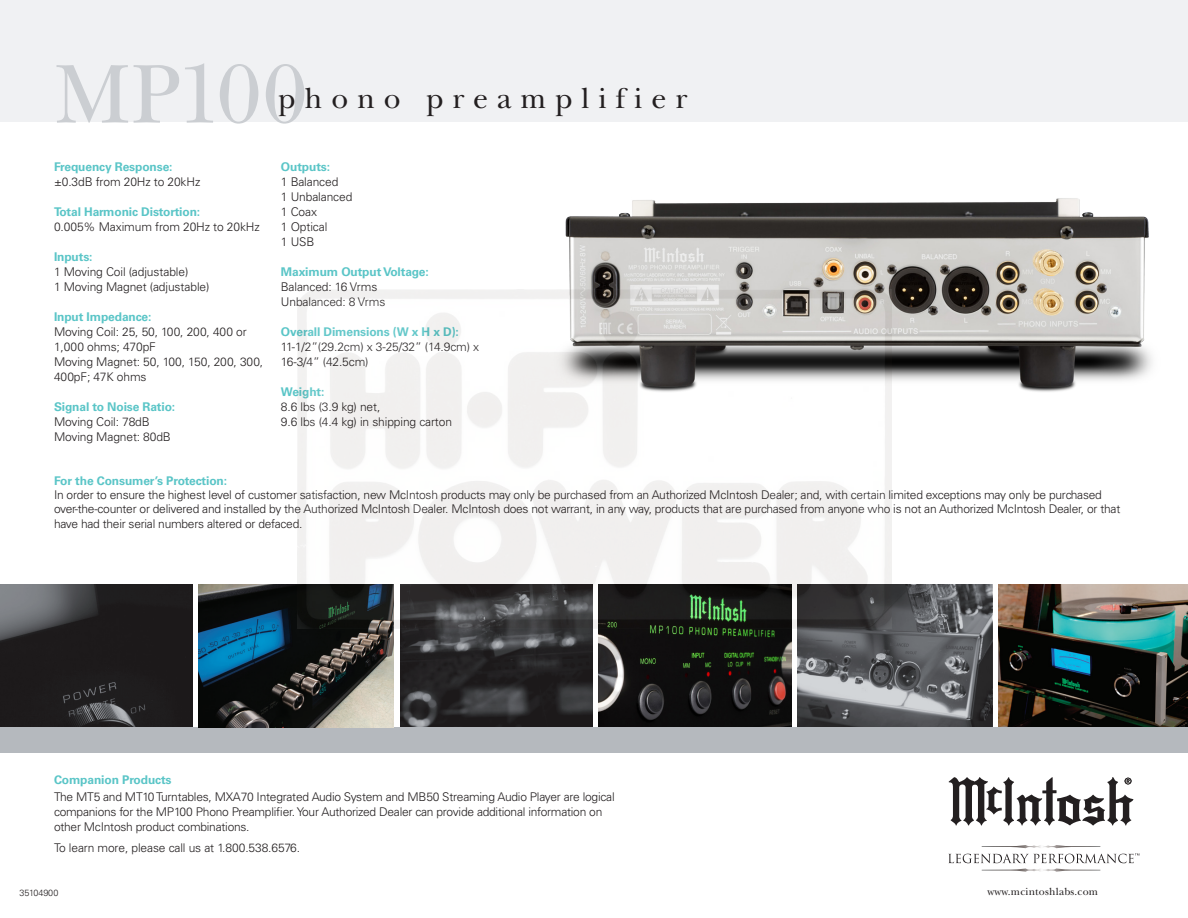
<style>
.page{position:relative;width:1188px;height:918px;background:#fff}
.page>*{position:absolute;margin:0;border:0;box-sizing:border-box;transform-origin:0 0}
.t1{font:87px "New Baskerville Std";letter-spacing:-.02em;color:#cbced2}
.t2{font:30px "New Baskerville Std";letter-spacing:.295em;color:#231f20}
.t3{font:300 12px/15px "Univers LT Std";letter-spacing:-.02em;color:#231f20}
.t4{font:700 12px "Univers LT Std";letter-spacing:-.01em;color:#5ac5c7}
.t5{font:10.65px "New Baskerville Std";letter-spacing:.02em;color:#231f20}
.t6{font:300 9px "Univers LT Std";letter-spacing:-.01em;color:#231f20}
.s1{font-weight:700;color:#5ac5c7}
</style>
<div class="page">
<svg style="left:949px;top:777px;width:184px;height:49px"></svg>
<svg style="left:948px;top:845px;width:191px;height:27px"></svg>
<div style="left:0;top:0;width:1188px;height:122px;background:#f0f1f3"></div>
<img style="left:999px;top:585px;width:189px;height:142px">
<img style="left:599px;top:628px;width:192px;height:99px">
<div style="left:0;top:727px;width:1188px;height:26px;background:#b5b9be"></div>
<svg style="left:0;top:585px;width:193px;height:142px;background:#2a292a"></svg>
<svg style="left:400px;top:628px;width:193px;height:99px;background:#302f31"></svg>
<svg style="left:797px;top:585px;width:195px;height:142px;background:#66686b"></svg>
<img style="left:565px;top:198px;width:587px;height:207px">
<img style="left:199px;top:585px;width:195px;height:142px">
<img style="left:297px;top:290px;width:594px;height:338px">
<p class="t1" style="left:54px;top:44px;width:255px">MP100</p>
<p class="t2" style="left:278px;top:80px;width:411px">phono preamplifier</p>
<p class="t4" style="left:54px;top:159px;width:120px">Frequency Response:</p>
<p class="t3" style="left:54px;top:174px;width:148px">±0.3dB from 20Hz to 20kHz</p>
<p class="t4" style="left:54px;top:204px;width:148px">Total Harmonic Distortion:</p>
<p class="t3" style="left:54px;top:219px;width:207px">0.005% Maximum from 20Hz to 20kHz</p>
<p class="t4" style="left:54px;top:249px;width:40px">Inputs:</p>
<p class="t3" style="left:54px;top:264px;width:136px">1 Moving Coil (adjustable)</p>
<p class="t3" style="left:54px;top:279px;width:157px">1 Moving Magnet (adjustable)</p>
<p class="t4" style="left:54px;top:309px;width:99px">Input Impedance:</p>
<p class="t3" style="left:54px;top:324px;width:194px">Moving Coil: 25, 50, 100, 200, 400 or<br>1,000 ohms; 470pF</p>
<p class="t3" style="left:54px;top:354px;width:211px">Moving Magnet: 50, 100, 150, 200, 300,<br>400pF; 47K ohms</p>
<p class="t4" style="left:54px;top:399px;width:123px">Signal to Noise Ratio:</p>
<p class="t3" style="left:54px;top:414px;width:97px">Moving Coil: 78dB</p>
<p class="t3" style="left:54px;top:429px;width:118px">Moving Magnet: 80dB</p>
<p class="t4" style="left:281px;top:159px;width:51px">Outputs:</p>
<p class="t3" style="left:281px;top:174px;width:59px">1 Balanced</p>
<p class="t3" style="left:281px;top:189px;width:73px">1 Unbalanced</p>
<p class="t3" style="left:281px;top:204px;width:38px">1 Coax</p>
<p class="t3" style="left:281px;top:219px;width:48px">1 Optical</p>
<p class="t3" style="left:281px;top:234px;width:35px">1 USB</p>
<p class="t4" style="left:281px;top:264px;width:149px">Maximum Output Voltage:</p>
<p class="t3" style="left:281px;top:279px;width:98px">Balanced: 16 Vrms</p>
<p class="t3" style="left:281px;top:294px;width:106px">Unbalanced: 8 Vrms</p>
<p class="t4" style="left:281px;top:324px;width:179px">Overall Dimensions (W x H x D):</p>
<p class="t3" style="left:281px;top:339px;width:200px">11-1/2”(29.2cm) x 3-25/32” (14.9cm) x<br>16-3/4” (42.5cm)</p>
<p class="t4" style="left:281px;top:384px;width:45px">Weight:</p>
<p class="t3" style="left:281px;top:399px;width:101px">8.6 lbs (3.9 kg) net,</p>
<p class="t3" style="left:281px;top:414px;width:173px">9.6 lbs (4.4 kg) in shipping carton</p>
<p class="t3" style="left:54px;top:473px;width:1068px;line-height:14.4px"><span class="s1">For the Consumer’s Protection:<br></span>In order to ensure the highest level of customer satisfaction, new McIntosh products may only be purchased from an Authorized McIntosh Dealer; and, with certain limited exceptions may only be purchased over-the-counter or delivered and installed by the Authorized McIntosh Dealer. McIntosh does not warrant, in any way, products that are purchased from anyone who is not an Authorized McIntosh Dealer, or that have had their serial numbers altered or defaced.</p>
<p class="t4" style="left:54px;top:773px;width:119px">Companion Products</p>
<p class="t3" style="left:54px;top:789px;width:562px">The MT5 and MT10 Turntables, MXA70 Integrated Audio System and MB50 Streaming Audio Player are logical companions for the MP100 Phono Preamplifier. Your Authorized Dealer can provide additional information on other McIntosh product combinations.</p>
<p class="t3" style="left:54px;top:840px;width:248px">To learn more, please call us at 1.800.538.6576.</p>
<p class="t6" style="left:20px;top:887px;width:40px">35104900</p>
<p class="t5" style="left:987px;top:885px;width:112px">www.mcintoshlabs.com</p>
</div>
